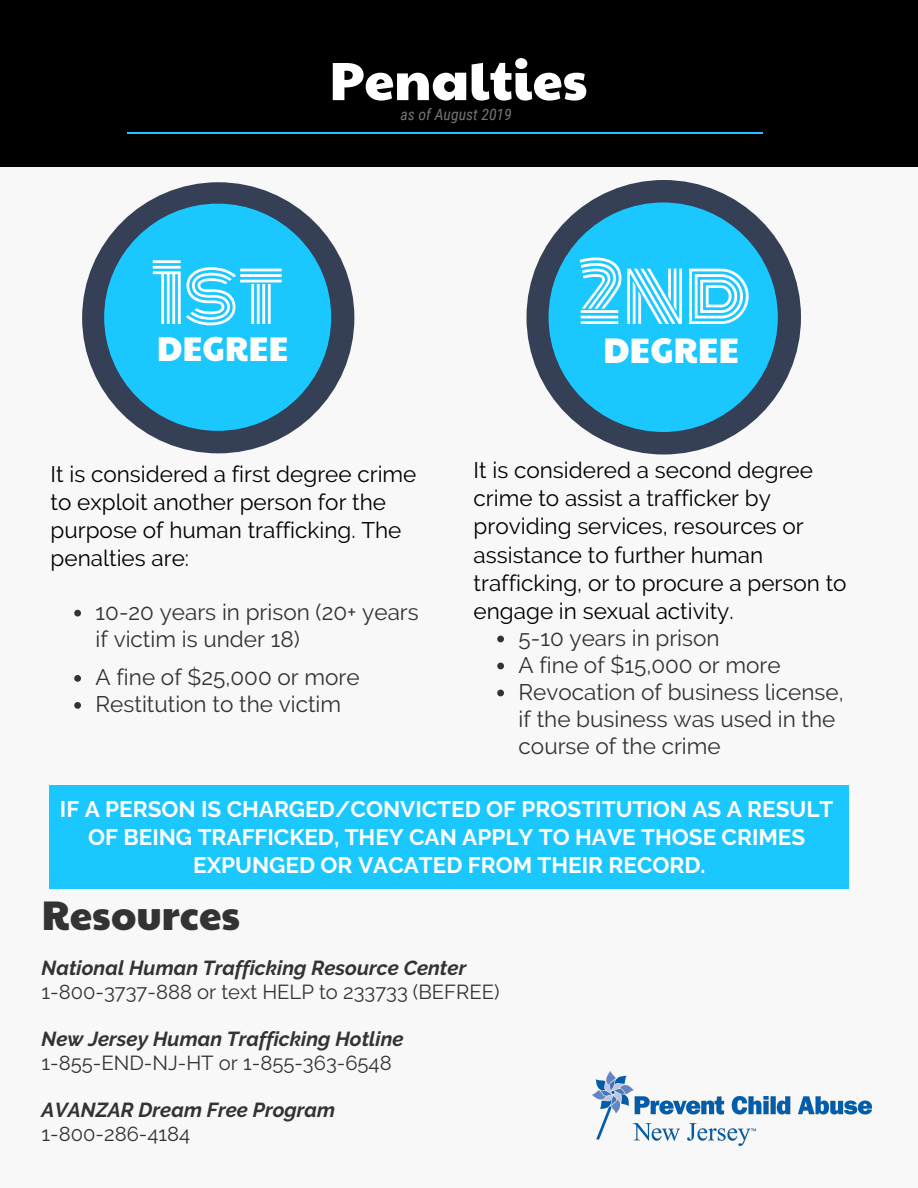
<style>
.page{position:relative;width:918px;height:1188px;background:#f8f8f8}
.page>*{position:absolute;margin:0;border:0;box-sizing:border-box;transform-origin:0 0}
.t1{font:78.75px "Monoton";color:#fff}
.t2{font:54px "Paytone One";color:#fff}
.t3{font:40.5px "Paytone One";color:#333}
.t4{font:34.8px "Paytone One";color:#fff}
.t5{font:33.75px "Paytone One";color:#fff}
.t6{font:22.5px/28.2px "Raleway";color:#000}
.t7{font:22.5px/27px "Raleway";color:#333}
.t8{font:700 22.5px/28.2px "Raleway";color:#fff;text-align:center}
.t9{font:italic 700 20.25px "Raleway";color:#333}
.t10{font:20.25px "Raleway";color:#333}
.t11{font:italic 15.75px "Roboto Condensed";color:#757575}
</style>
<div class="page">
<div style="left:0;top:0;width:918px;height:166px;background:#000"></div>
<hr style="left:127px;top:133px;width:636px;height:1px;background:#1ac7ff">
<div style="left:50px;top:785px;width:799px;height:104px;background:#1ac7ff"></div>
<div style="left:82px;top:182px;width:272px;height:271px;background:#353f55;border-radius:50%"></div>
<div style="left:104px;top:204px;width:227px;height:227px;background:#1ac7ff;border-radius:50%"></div>
<div style="left:527px;top:180px;width:274px;height:274px;background:#353f55;border-radius:50%"></div>
<div style="left:549px;top:202px;width:229px;height:230px;background:#1ac7ff;border-radius:50%"></div>
<svg style="left:74px;top:610px;width:7px;height:6px"></svg>
<svg style="left:74px;top:675px;width:7px;height:7px"></svg>
<svg style="left:74px;top:702px;width:7px;height:7px"></svg>
<svg style="left:497px;top:636px;width:7px;height:6px"></svg>
<svg style="left:497px;top:663px;width:7px;height:6px"></svg>
<svg style="left:497px;top:690px;width:7px;height:6px"></svg>
<img style="left:593px;top:1071px;width:279px;height:74px">
<h2 class="t2" style="left:329px;top:31px;width:260px">Penalties</h2>
<h1 class="t1" style="left:151px;top:233px;width:135px">1st</h1>
<h3 class="t5" style="left:157px;top:318px;width:133px">DEGREE</h3>
<p class="t11" style="left:400px;top:104px;width:113px">as of August 2019</p>
<h1 class="t1" style="left:578px;top:233px;width:175px">2nd</h1>
<h3 class="t4" style="left:603px;top:319px;width:138px">DEGREE</h3>
<p class="t6" style="left:51px;top:459px;width:367px">It is considered a first degree crime to exploit another person for the purpose of human trafficking. The penalties are:</p>
<p class="t7" style="left:96px;top:598px;width:325px">10-20 years in prison (20+ years if victim is under 18)</p>
<p class="t7" style="left:96px;top:664px;width:266px">A fine of $25,000 or more<br>Restitution to the victim</p>
<p class="t6" style="left:474px;top:456px;width:374px">It is considered a second degree crime to assist a trafficker by providing services, resources or assistance to further human trafficking, or to procure a person to engage in sexual activity.</p>
<p class="t7" style="left:519px;top:624px;width:327px">5-10 years in prison<br>A fine of $15,000 or more<br>Revocation of business license, if the business was used in the course of the crime</p>
<p class="t8" style="left:60px;top:795px;width:775px">IF A PERSON IS CHARGED/CONVICTED OF PROSTITUTION AS A RESULT<br>OF BEING TRAFFICKED, THEY CAN APPLY TO HAVE THOSE CRIMES<br>EXPUNGED OR VACATED FROM THEIR RECORD.</p>
<h3 class="t3" style="left:42px;top:879px;width:200px">Resources</h3>
<p class="t9" style="left:42px;top:957px;width:426px">National Human Trafficking Resource Center</p>
<p class="t10" style="left:42px;top:980px;width:459px">1-800-3737-888 or text HELP to 233733 (BEFREE)</p>
<p class="t9" style="left:42px;top:1027px;width:364px">New Jersey Human Trafficking Hotline</p>
<p class="t10" style="left:42px;top:1051px;width:352px">1-855-END-NJ-HT or 1-855-363-6548</p>
<p class="t9" style="left:42px;top:1098px;width:295px">AVANZAR Dream Free Program</p>
<p class="t10" style="left:42px;top:1122px;width:150px">1-800-286-4184</p>
</div>
